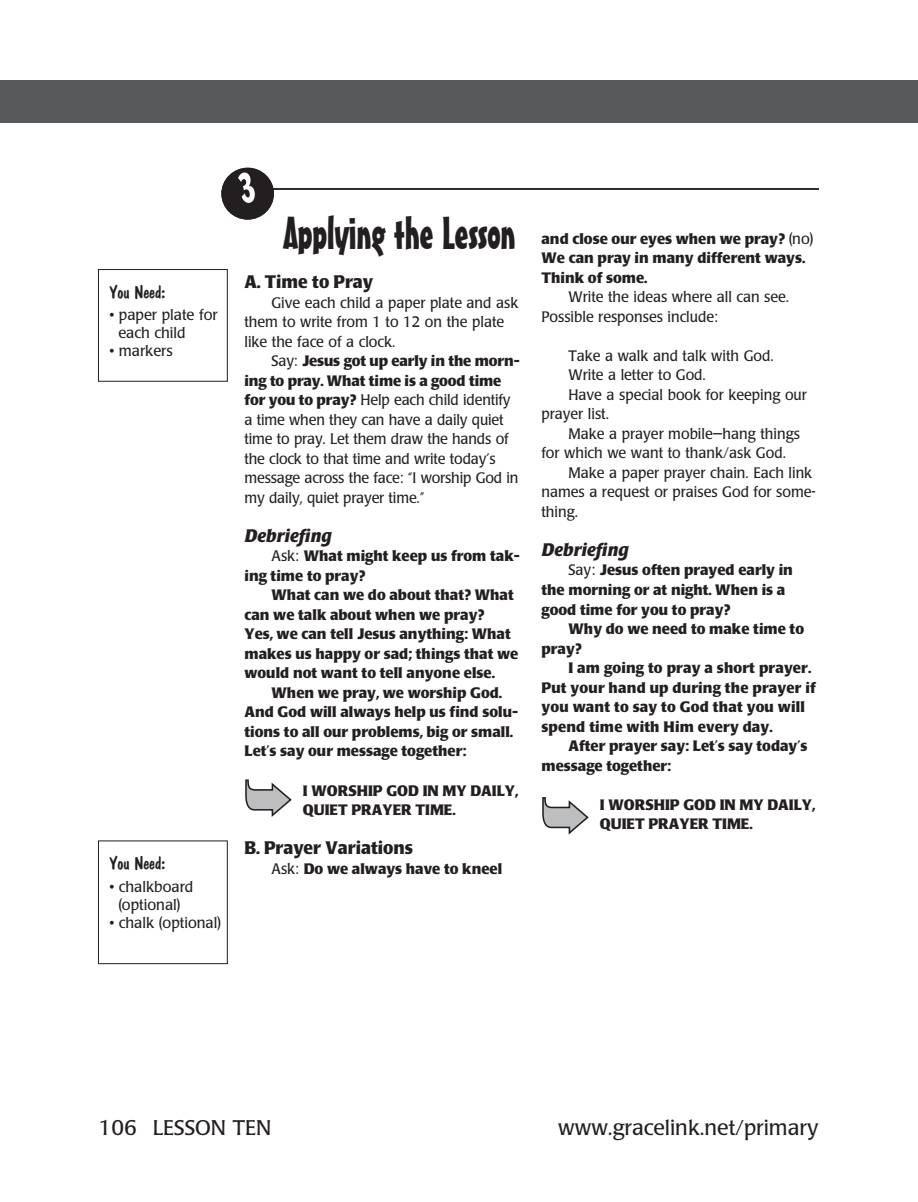
<style>
.page{position:relative;width:918px;height:1202px;background:#fff}
.page>*{position:absolute;margin:0;border:0;box-sizing:border-box;transform-origin:0 0}
.section_title{font:45px "Mister Earl BT";letter-spacing:-.01em;color:#231f20}
.t1{font:21px "Poppl Laudatio";color:#231f20}
.subhead{font:700 18px "Poppl Laudatio";color:#231f20;scale:.95 1}
.subhead-2{font:italic 700 18px "Poppl Laudatio";color:#231f20}
.You_Need_head{font:18px "Dom Casual D";color:#231f20}
.body{font:700 15px/19.5px "Poppl Laudatio";color:#231f20}
.body-2{font:15px/19.5px "Poppl Laudatio";color:#231f20;scale:.95 1}
.body-Xindent{font:700 15px/19.5px "Poppl Laudatio";color:#231f20}
.You_Need_items{font:15px/18px "Poppl Laudatio";color:#231f20}
.s1{font-weight:700}
.s2{font-weight:400}
</style>
<div class="page">
<div style="left:0;top:80px;width:891px;height:43px;background:#58595b"></div>
<div style="left:891px;top:80px;width:27px;height:43px;background:#58595b"></div>
<svg style="left:245px;top:779px;width:47px;height:38px"></svg>
<div style="left:98px;top:269px;width:130px;height:112px;border:1px solid #231f20"></div>
<hr style="left:271px;top:188px;width:548px;height:2px;background:#231f20">
<div style="left:98px;top:840px;width:130px;height:124px;border:1px solid #231f20"></div>
<svg style="left:542px;top:797px;width:47px;height:37px"></svg>
<svg style="left:221px;top:168px;width:53px;height:51px"></svg>
<p class="You_Need_head" style="left:109px;top:281px;width:58px">You Need:</p>
<p class="You_Need_items" style="left:118px;top:306px;width:101px;text-indent:-9px">• paper plate for each child</p>
<p class="You_Need_items" style="left:109px;top:342px;width:65px">• markers</p>
<p class="You_Need_head" style="left:109px;top:852px;width:58px">You Need:</p>
<p class="You_Need_items" style="left:109px;top:877px;width:86px;text-align:center">• chalkboard (optional)</p>
<p class="You_Need_items" style="left:109px;top:913px;width:113px">• chalk (optional)</p>
<p class="section_title" style="left:284px;top:206px;width:234px">Applying the Lesson</p>
<p class="subhead" style="left:244px;top:272px;width:137px">A. Time to Pray</p>
<p class="body-2" style="left:244px;top:293px;width:290px;text-indent:27px">Give each child a paper plate and ask them to write from 1 to 12 on the plate like the face of a clock.</p>
<p class="body-2" style="left:244px;top:352px;width:291px;text-indent:27px">Say: <span class="s1">Jesus got up early in the morn&shy;ing to pray. What time is a good time for you to pray?</span> Help each child identify a time when they can have a daily quiet time to pray. Let them draw the hands of the clock to that time and write today’s message across the face: “I worship God in my daily, quiet prayer time.”</p>
<p class="subhead-2" style="left:244px;top:525px;width:89px">Debriefing</p>
<p class="body" style="left:244px;top:547px;width:277px;text-indent:27px"><span class="s2">Ask:</span> What might keep us from tak&shy;ing time to pray?</p>
<p class="body" style="left:244px;top:586px;width:275px;text-indent:27px">What can we do about that? What can we talk about when we pray?<br>Yes, we can tell Jesus anything: What makes us happy or sad; things that we would not want to tell anyone else.</p>
<p class="body" style="left:244px;top:683px;width:275px;text-indent:27px">When we pray, we worship God.<br>And God will always help us find solu&shy;tions to all our problems, big or small.<br>Let’s say our message together:</p>
<p class="body-Xindent" style="left:303px;top:781px;width:217px">I WORSHIP GOD IN MY DAILY,<br>QUIET PRAYER TIME.</p>
<p class="subhead" style="left:244px;top:837px;width:179px">B. Prayer Variations</p>
<p class="body" style="left:272px;top:859px;width:232px"><span class="s2">Ask:</span> Do we always have to kneel</p>
<p class="body" style="left:542px;top:229px;width:274px">and close our eyes when we pray? <span class="s2">(no)<br></span>We can pray in many different ways.<br>Think of some.</p>
<p class="body-2" style="left:542px;top:288px;width:262px;text-indent:27px">Write the ideas where all can see.<br>Possible responses include:</p>
<p class="body-2" style="left:568px;top:346px;width:218px">Take a walk and talk with God.</p>
<p class="body-2" style="left:568px;top:366px;width:146px">Write a letter to God.</p>
<p class="body-2" style="left:542px;top:385px;width:281px;text-indent:27px">Have a special book for keeping our prayer list.</p>
<p class="body-2" style="left:542px;top:424px;width:274px;text-indent:27px">Make a prayer mobile—hang things for which we want to thank/ask God.</p>
<p class="body-2" style="left:542px;top:463px;width:290px;text-indent:27px">Make a paper prayer chain. Each link names a request or praises God for some&shy;thing.</p>
<p class="subhead-2" style="left:542px;top:539px;width:89px">Debriefing</p>
<p class="body" style="left:542px;top:561px;width:253px;text-indent:27px"><span class="s2">Say:</span> Jesus often prayed early in the morning or at night. When is a good time for you to pray?</p>
<p class="body" style="left:542px;top:619px;width:264px;text-indent:27px">Why do we need to make time to pray?</p>
<p class="body" style="left:542px;top:658px;width:276px;text-indent:27px">I am going to pray a short prayer.<br>Put your hand up during the prayer if you want to say to God that you will spend time with Him every day.</p>
<p class="body" style="left:542px;top:736px;width:267px;text-indent:27px">After prayer say: Let’s say today’s message together:</p>
<p class="body-Xindent" style="left:600px;top:795px;width:217px">I WORSHIP GOD IN MY DAILY,<br>QUIET PRAYER TIME.</p>
<p class="t1" style="left:99px;top:1115px;width:174px">106 LESSON TEN</p>
<p class="t1" style="left:558px;top:1115px;width:262px">www.gracelink.net/primary</p>
</div>
